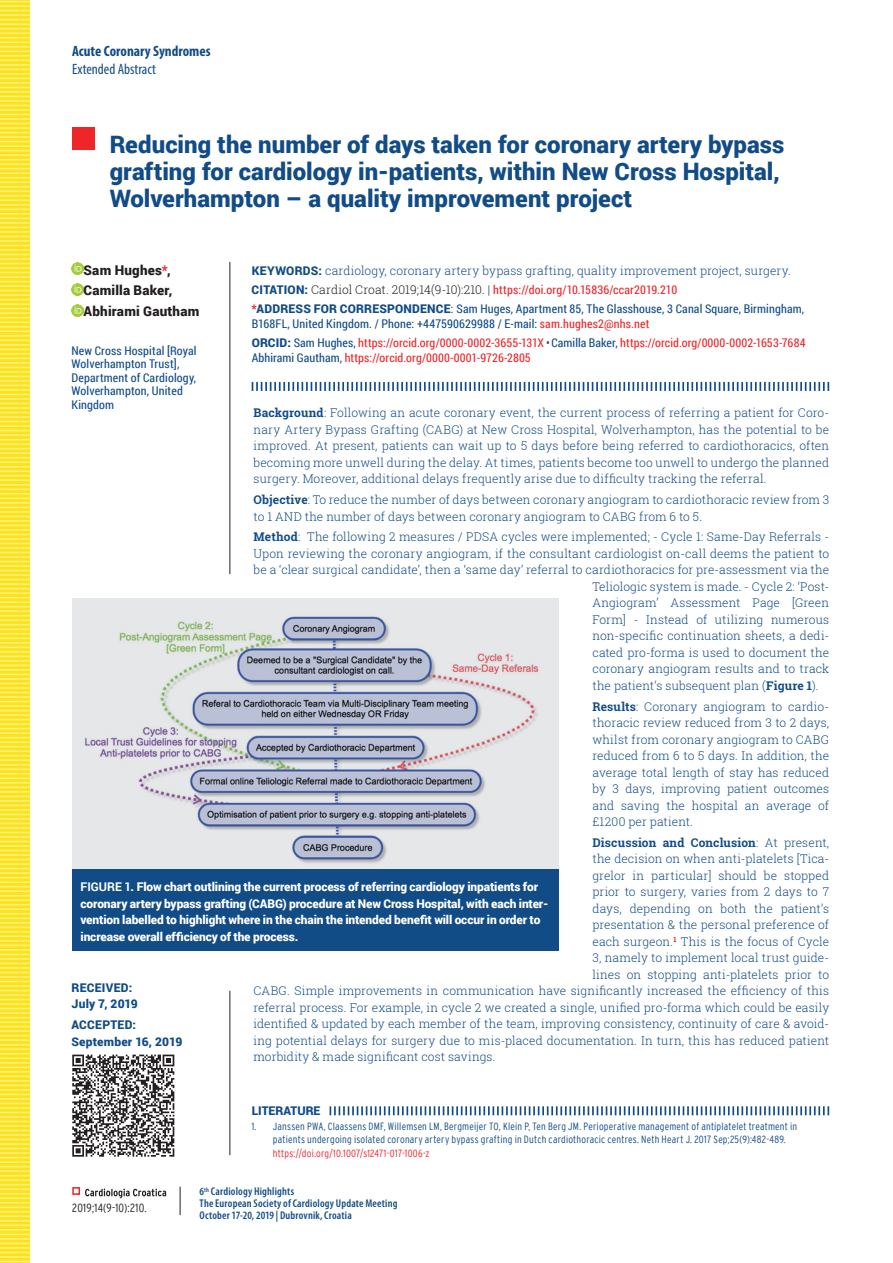
<style>
.page{position:relative;width:893px;height:1263px;background:#fff}
.page>*{position:absolute;margin:0;border:0;box-sizing:border-box;transform-origin:0 0}
.t1{font:900 24px/27px "Roboto";color:#124c87}
.t2{font:700 condensed 15px "Myriad Pro";color:#124c87}
.t3{font:condensed 15px "Myriad Pro";color:#124c87}
.t4{font:900 13.5px/20.7px "Roboto";letter-spacing:.015em;color:#231f20}
.t5{font:300 12px/16.5px "Roboto Slab";letter-spacing:.01em;color:#124c87;text-align:justify}
.t6{font:900 12px/16.5px "Roboto";letter-spacing:-.01em;color:#fff}
.t7{font:12px/15px "Roboto Condensed";letter-spacing:.01em;color:#ee2629}
.t8{font:12px/13.5px "Roboto Condensed";letter-spacing:.015em;color:#124c87}
.t9{font:900 12px/16.5px "Roboto";letter-spacing:.015em;color:#124c87}
.t10{font:700 12px "Roboto Slab";letter-spacing:.01em;color:#124c87}
.t11{font:300 condensed 12px "Interstate";letter-spacing:.02em;color:#231f20}
.t12{font:600 condensed 11.25px/12px "Myriad Pro";letter-spacing:.015em;color:#124c87}
.t13{font:300 condensed 10.5px/13.5px "Interstate";letter-spacing:.015em;color:#124c87}
.t14{font:300 condensed 10.5px "Interstate";letter-spacing:.02em;color:#ee2629}
.s1{color:#ee2629}
.s2{font-family:"Roboto";font-weight:900}
.s3{font-family:"Roboto";font-weight:900;color:#124c87}
.s4{font-family:"Roboto Slab";font-weight:300;color:#231f20}
.s5{font-family:"Roboto"}
.s6{color:#124c87}
.s7{font-weight:700}
.s8{font-weight:300}
</style>
<div class="page">
<svg style="left:85px;top:1188px;width:81px;height:10px"></svg>
<div style="left:72px;top:1187px;width:8px;height:8px;border:2px solid #ee2629"></div>
<svg style="left:180px;top:1187px;width:1px;height:28px"></svg>
<svg style="left:0;top:0;width:30px;height:1263px;background:#fbe73d"></svg>
<div style="left:72px;top:128px;width:23px;height:22px;background:#ee2629"></div>
<svg style="left:72px;top:262px;width:12px;height:13px"></svg>
<svg style="left:72px;top:283px;width:12px;height:12px"></svg>
<svg style="left:72px;top:304px;width:12px;height:12px"></svg>
<hr style="left:230px;top:262px;width:1px;height:312px;background:#231f20">
<hr style="left:230px;top:991px;width:1px;height:164px;background:#231f20">
<svg style="left:252px;top:382px;width:577px;height:9px"></svg>
<svg style="left:330px;top:1106px;width:499px;height:9px"></svg>
<div style="left:72px;top:599px;width:486px;height:274px;background:#e6e7e9"></div>
<div style="left:72px;top:869px;width:486px;height:81px;background:#124c87"></div>
<img style="left:85px;top:616px;width:454px;height:247px">
<svg style="left:72px;top:1054px;width:102px;height:103px"></svg>
<p class="t2" style="left:72px;top:42px;width:140px">Acute Coronary Syndromes</p>
<p class="t3" style="left:72px;top:60px;width:85px">Extended Abstract</p>
<h1 class="t1" style="left:110px;top:130px;width:676px">Reducing the number of days taken for coronary artery bypass grafting for cardiology in-patients, within New Cross Hospital,<br>Wolverhampton – a quality improvement project</h1>
<p class="t4" style="left:84px;top:259px;width:117px">Sam Hughes<span class="s1">*</span>,<br>Camilla Baker,<br>Abhirami Gautham</p>
<p class="t8" style="left:72px;top:343px;width:127px">New Cross Hospital [Royal<br>Wolverhampton Trust],<br>Department of Cardiology,<br>Wolverhampton, United<br>Kingdom</p>
<p class="t5" style="left:252px;top:262px;width:541px"><span class="s2">KEYWORDS:</span> cardiology, coronary artery bypass grafting, quality improvement project, surgery.</p>
<p class="t7" style="left:252px;top:282px;width:427px"><span class="s3">CITATION:</span> <span class="s4">Cardiol Croat. 2019;14(9-10):210. |</span> https://doi.org/10.15836/ccar2019.210</p>
<p class="t9" style="left:252px;top:300px;width:98px"><span class="s1">*</span>Address for corr</p>
<p class="t8" style="left:252px;top:301px;width:554px;line-height:15px;text-indent:121px"><span class="s2">espondence</span><span class="s5">:</span> Sam Huges, Apartment 85, The Glasshouse, 3 Canal Square, Birmingham,<br>B168FL, United Kingdom. / Phone: +447590629988 / E-mail: <span class="s1">sam.hughes2@nhs.net</span></p>
<p class="t7" style="left:252px;top:335px;width:555px"><span class="s3">ORCID:</span> <span class="s6">Sam Hughes,</span> https://orcid.org/0000-0002-3655-131X <span class="s6">• Camilla Baker,</span> https://orcid.org/0000-0002-1653-7684<br><span class="s6">Abhirami Gautham,</span> https://orcid.org/0000-0001-9726-2805</p>
<p class="t5" style="left:254px;top:404px;width:577px"><span class="s7">Background</span>: Following an acute coronary event, the current process of referring a patient for Coro&shy;nary Artery Bypass Grafting (CABG) at New Cross Hospital, Wolverhampton, has the potential to be improved. At present, patients can wait up to 5 days before being referred to cardiothoracics, often becoming more unwell during the delay. At times, patients become too unwell to undergo the planned surgery. Moreover, additional delays frequently arise due to difficulty tracking the referral.</p>
<p class="t5" style="left:254px;top:491px;width:577px"><span class="s7">Objective</span>: To reduce the number of days between coronary angiogram to cardiothoracic review from 3 to 1 AND the number of days between coronary angiogram to CABG from 6 to 5.</p>
<p class="t5" style="left:254px;top:528px;width:577px"><span class="s7">Method</span>: The following 2 measures / PDSA cycles were implemented; - Cycle 1: Same-Day Referrals -</p>
<p class="t5" style="left:254px;top:545px;width:577px">Upon reviewing the coronary angiogram, if the consultant cardiologist on-call deems the patient to</p>
<p class="t5" style="left:254px;top:561px;width:577px">be a ‘clear surgical candidate’, then a ‘same day’ referral to cardiothoracics for pre-assessment via the</p>
<p class="t5" style="left:592px;top:578px;width:238px">Teliologic system is made. - Cycle 2: ‘Post-</p>
<p class="t5" style="left:592px;top:594px;width:238px">Angiogram’ Assessment Page [Green</p>
<p class="t5" style="left:592px;top:611px;width:238px">Form] - Instead of utilizing numerous</p>
<p class="t5" style="left:592px;top:627px;width:238px">non-specific continuation sheets, a dedi-</p>
<p class="t5" style="left:592px;top:644px;width:238px">cated pro-forma is used to document the</p>
<p class="t5" style="left:592px;top:660px;width:238px">coronary angiogram results and to track</p>
<p class="t5" style="left:592px;top:677px;width:228px">the patient’s subsequent plan (<span class="s7">Figure 1</span>).</p>
<p class="t5" style="left:592px;top:698px;width:238px"><span class="s7">Results</span>: Coronary angiogram to cardio&shy;thoracic review reduced from 3 to 2 days, whilst from coronary angiogram to CABG reduced from 6 to 5 days. In addition, the average total length of stay has reduced by 3 days, improving patient outcomes and saving the hospital an average of £1200 per patient.</p>
<p class="t10" style="left:592px;top:834px;width:238px">Discussion and Conclusion<span class="s8">: At present,</span></p>
<p class="t5" style="left:592px;top:850px;width:238px">the decision on when anti-platelets [Tica-</p>
<p class="t5" style="left:592px;top:867px;width:238px">grelor in particular] should be stopped</p>
<p class="t5" style="left:592px;top:883px;width:238px">prior to surgery, varies from 2 days to 7</p>
<p class="t5" style="left:592px;top:900px;width:238px">days, depending on both the patient’s</p>
<p class="t5" style="left:592px;top:916px;width:238px">presentation &amp; the personal preference of</p>
<p class="t5" style="left:592px;top:933px;width:238px">each surgeon.<sup>1</sup> This is the focus of Cycle</p>
<p class="t5" style="left:592px;top:949px;width:238px">3, namely to implement local trust guide-</p>
<p class="t5" style="left:592px;top:966px;width:238px">lines on stopping anti-platelets prior to</p>
<p class="t5" style="left:254px;top:982px;width:577px">CABG. Simple improvements in communication have significantly increased the efficiency of this</p>
<p class="t5" style="left:254px;top:999px;width:577px">referral process. For example, in cycle 2 we created a single, unified pro-forma which could be easily</p>
<p class="t5" style="left:254px;top:1015px;width:577px">identified &amp; updated by each member of the team, improving consistency, continuity of care &amp; avoid-</p>
<p class="t5" style="left:254px;top:1032px;width:577px">ing potential delays for surgery due to mis-placed documentation. In turn, this has reduced patient</p>
<p class="t5" style="left:254px;top:1048px;width:243px">morbidity &amp; made significant cost savings.</p>
<p class="t6" style="left:80px;top:878px;width:469px"><span class="s7">FIGURE 1</span>. Flow chart outlining the current process of referring cardiology inpatients for coronary artery bypass grafting (CABG) procedure at New Cross Hospital, with each inter&shy;vention labelled to highlight where in the chain the intended benefit will occur in order to increase overall efficiency of the process.</p>
<p class="t9" style="left:72px;top:979px;width:68px">Received:<br>July 7, 2019</p>
<p class="t9" style="left:72px;top:1016px;width:112px">Accepted:<br>September 16, 2019</p>
<p class="t11" style="left:72px;top:1201px;width:76px">2019;14(9-10):210.</p>
<p class="t9" style="left:252px;top:1102px;width:69px">LITERATURE</p>
<p class="t13" style="left:273px;top:1119px;width:526px;text-indent:-21px">1. Janssen PWA, Claassens DMF, Willemsen LM, Bergmeijer TO, Klein P, Ten Berg JM. Perioperative management of antiplatelet treatment in patients undergoing isolated coronary artery bypass grafting in Dutch cardiothoracic centres. Neth Heart J. 2017 Sep;25(9):482-489.</p>
<p class="t14" style="left:273px;top:1147px;width:158px">https://doi.org/10.1007/s12471-017-1006-z</p>
<p class="t12" style="left:200px;top:1186px;width:199px">6<sup>th</sup> Cardiology Highlights<br>The European Society of Cardiology Update Meeting<br>October 17-20, 2019 | Dubrovnik, Croatia</p>
</div>
